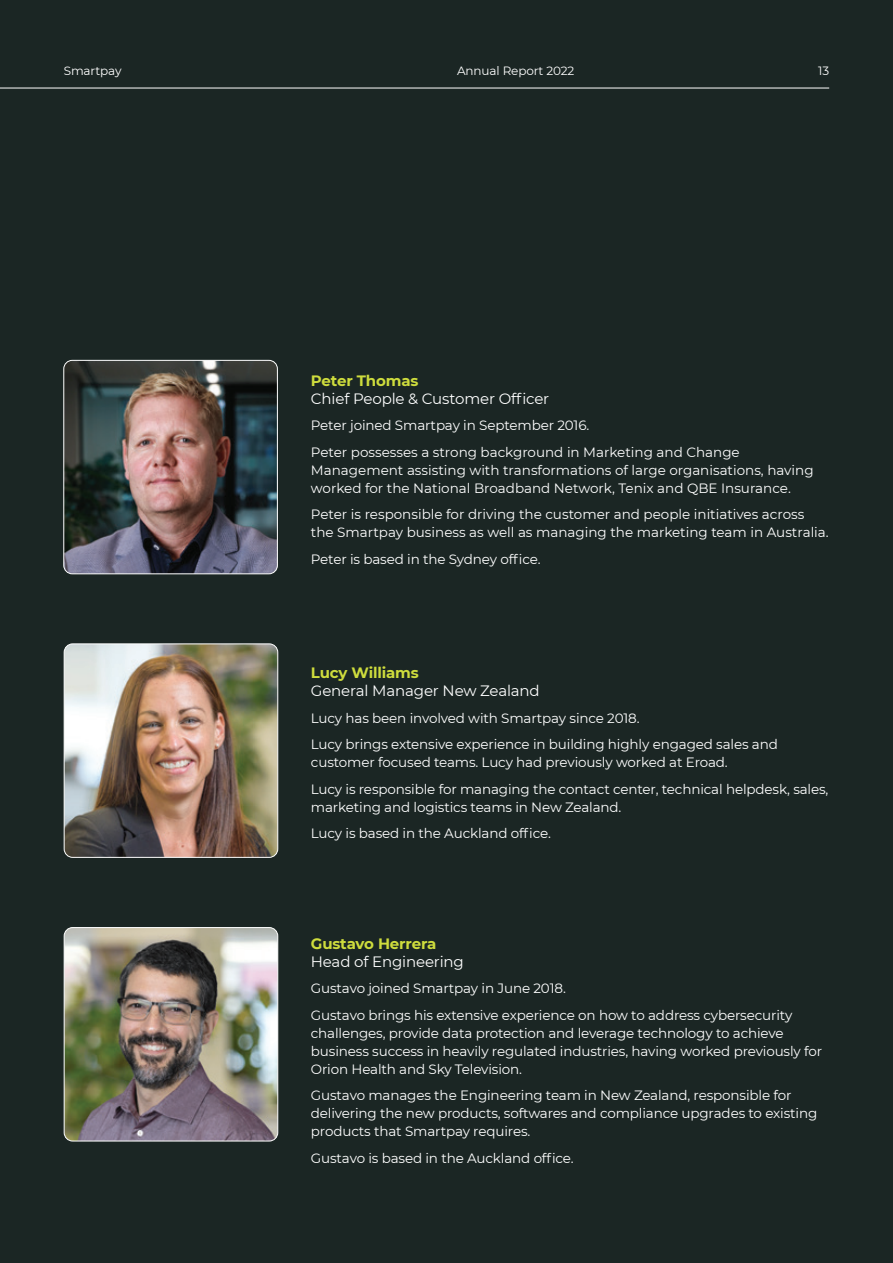
<style>
.page{position:relative;width:893px;height:1263px;background:#1b2624}
.page>*{position:absolute;margin:0;border:0;box-sizing:border-box;transform-origin:0 0}
.body{font:15px/18px "Montserrat";letter-spacing:-.01em;color:#fff}
.body-2{font:13.5px/18px "Montserrat";letter-spacing:-.01em;color:#fff}
.body-3{font:12px "Montserrat";letter-spacing:-.01em;color:#fff}
.s1{font-weight:700;color:#cedc3d}
</style>
<div class="page">
<hr style="left:0;top:88px;width:829px;height:1px;background:#fff">
<img style="left:64px;top:360px;width:213px;height:214px">
<div style="left:63px;top:360px;width:215px;height:214px;border:1px solid #fff;border-radius:9px"></div>
<img style="left:64px;top:644px;width:214px;height:213px">
<div style="left:64px;top:643px;width:214px;height:215px;border:1px solid #fff;border-radius:9px"></div>
<img style="left:64px;top:927px;width:214px;height:214px">
<div style="left:64px;top:927px;width:214px;height:214px;border:1px solid #fff;border-radius:9px"></div>
<p class="body-3" style="left:64px;top:63px;width:59px">Smartpay</p>
<p class="body-3" style="left:457px;top:63px;width:119px">Annual Report 2022</p>
<p class="body-3" style="left:818px;top:63px;width:12px">13</p>
<p class="body" style="left:311px;top:371px;width:240px"><span class="s1">Peter Thomas<br></span>Chief People &amp; Customer Officer</p>
<p class="body-2" style="left:311px;top:416px;width:280px">Peter joined Smartpay in September 2016.</p>
<p class="body-2" style="left:311px;top:442px;width:504px">Peter possesses a strong background in Marketing and Change<br>Management assisting with transformations of large organisations, having worked for the National Broadband Network, Tenix and QBE Insurance.</p>
<p class="body-2" style="left:311px;top:505px;width:519px">Peter is responsible for driving the customer and people initiatives across the Smartpay business as well as managing the marketing team in Australia.</p>
<p class="body-2" style="left:311px;top:549px;width:231px">Peter is based in the Sydney office.</p>
<p class="body" style="left:311px;top:663px;width:230px"><span class="s1">Lucy Williams<br></span>General Manager New Zealand</p>
<p class="body-2" style="left:311px;top:708px;width:330px">Lucy has been involved with Smartpay since 2018.</p>
<p class="body-2" style="left:311px;top:735px;width:469px">Lucy brings extensive experience in building highly engaged sales and customer focused teams. Lucy had previously worked at Eroad.</p>
<p class="body-2" style="left:311px;top:779px;width:519px">Lucy is responsible for managing the contact center, technical helpdesk, sales, marketing and logistics teams in New Zealand.</p>
<p class="body-2" style="left:311px;top:824px;width:242px">Lucy is based in the Auckland office.</p>
<p class="body" style="left:311px;top:934px;width:154px"><span class="s1">Gustavo Herrera<br></span>Head of Engineering</p>
<p class="body-2" style="left:311px;top:979px;width:256px">Gustavo joined Smartpay in June 2018.</p>
<p class="body-2" style="left:311px;top:1005px;width:513px">Gustavo brings his extensive experience on how to address cybersecurity challenges, provide data protection and leverage technology to achieve business success in heavily regulated industries, having worked previously for Orion Health and Sky Television.</p>
<p class="body-2" style="left:311px;top:1086px;width:508px">Gustavo manages the Engineering team in New Zealand, responsible for delivering the new products, softwares and compliance upgrades to existing products that Smartpay requires.</p>
<p class="body-2" style="left:311px;top:1148px;width:264px">Gustavo is based in the Auckland office.</p>
</div>
